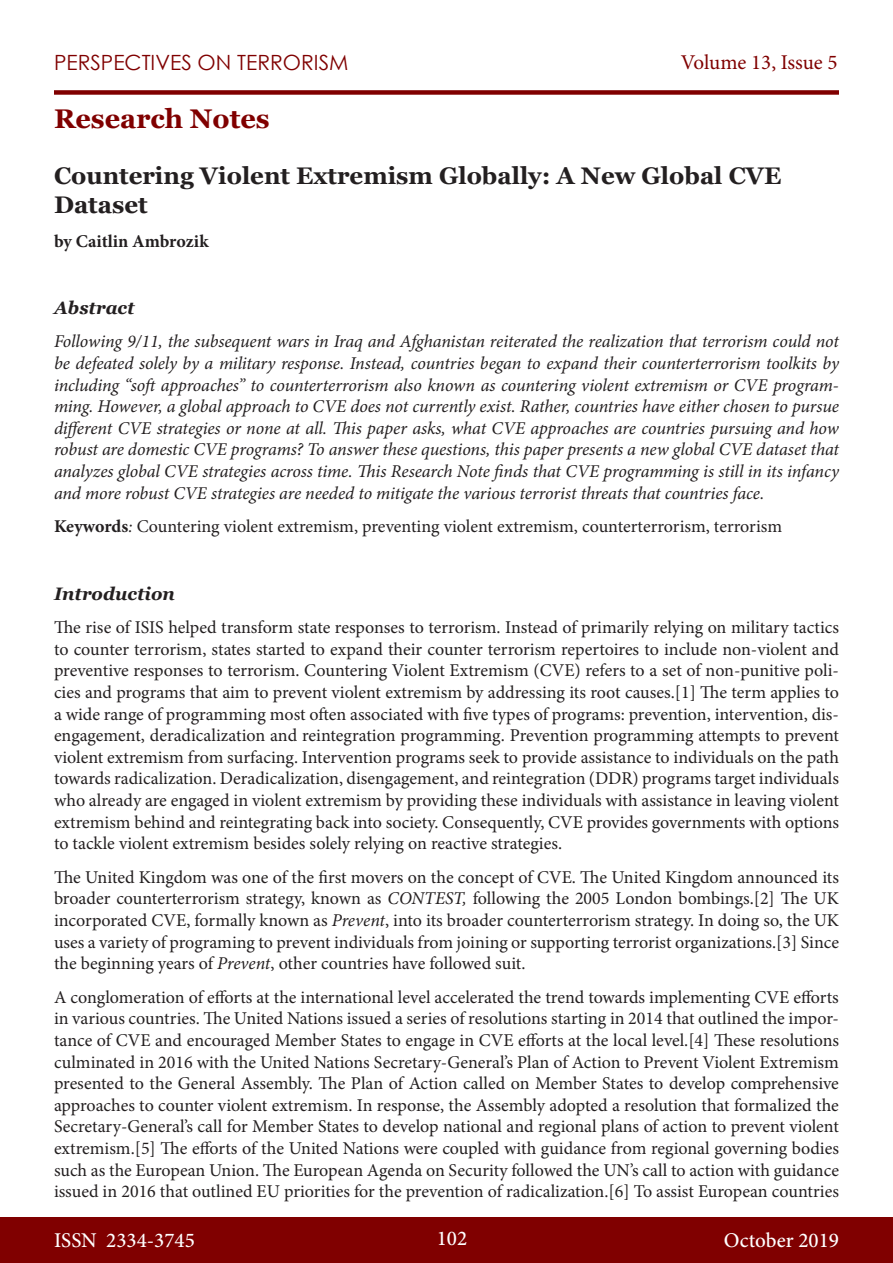
<style>
.page{position:relative;width:893px;height:1263px;background:#fff}
.page>*{position:absolute;margin:0;border:0;box-sizing:border-box;transform-origin:0 0}
.Section_heading{font:700 27px "Georgia";color:#800000}
.t1{font:700 24px/28.8px "Georgia";color:#231f20}
.t2{font:500 21px "Minion Pro";color:#fff}
.t3{font:21px "Century Gothic";color:#800000}
.t4{font:21px "Minion Pro";letter-spacing:-.005em;color:#800000}
.t5{font:18px/21.6px "Minion Pro";color:#231f20;text-align:justify}
.t6{font:italic 18px/21.6px "Minion Pro";letter-spacing:-.01em;color:#231f20;text-align:justify}
.t7{font:italic 700 18px "Georgia";color:#231f20}
.t8{font:700 18px "Minion Pro";color:#231f20}
.s1{font-weight:700}
.s2{font-style:italic}
</style>
<div class="page">
<div style="left:0;top:1217px;width:893px;height:46px;background:#800000"></div>
<div style="left:54px;top:90px;width:785px;height:5px;background:#800000"></div>
<p class="t3" style="left:54px;top:47px;width:296px">PERSPECTIVES ON TERRORISM</p>
<p class="t4" style="left:681px;top:48px;width:158px">Volume 13, Issue 5</p>
<p class="Section_heading" style="left:54px;top:102px;width:217px">Research Notes</p>
<p class="t1" style="left:54px;top:162px;width:729px">Countering Violent Extremism Globally: A New Global CVE<br>Dataset</p>
<p class="t8" style="left:54px;top:228px;width:156px">by Caitlin Ambrozik</p>
<p class="t7" style="left:54px;top:296px;width:82px">Abstract</p>
<p class="t6" style="left:54px;top:331px;width:786px">Following 9/11, the subsequent wars in Iraq and Afghanistan reiterated the realization that terrorism could not be defeated solely by a military response. Instead, countries began to expand their counterterrorism toolkits by including “soft approaches” to counterterrorism also known as countering violent extremism or CVE program&shy;ming. However, a global approach to CVE does not currently exist. Rather, countries have either chosen to pursue different CVE strategies or none at all. This paper asks, what CVE approaches are countries pursuing and how robust are domestic CVE programs? To answer these questions, this paper presents a new global CVE dataset that analyzes global CVE strategies across time. This Research Note finds that CVE programming is still in its infancy and more robust CVE strategies are needed to mitigate the various terrorist threats that countries face.</p>
<p class="t5" style="left:54px;top:516px;width:730px"><span class="s1">Keywords</span><span class="s2">:</span> Countering violent extremism, preventing violent extremism, counterterrorism, terrorism</p>
<p class="t7" style="left:54px;top:582px;width:122px">Introduction</p>
<p class="t5" style="left:54px;top:617px;width:787px">The rise of ISIS helped transform state responses to terrorism. Instead of primarily relying on military tactics to counter terrorism, states started to expand their counter terrorism repertoires to include non-violent and preventive responses to terrorism. Countering Violent Extremism (CVE) refers to a set of non-punitive poli&shy;cies and programs that aim to prevent violent extremism by addressing its root causes.[1] The term applies to a wide range of programming most often associated with five types of programs: prevention, intervention, dis&shy;engagement, deradicalization and reintegration programming. Prevention programming attempts to prevent violent extremism from surfacing. Intervention programs seek to provide assistance to individuals on the path towards radicalization. Deradicalization, disengagement, and reintegration (DDR) programs target individuals who already are engaged in violent extremism by providing these individuals with assistance in leaving violent extremism behind and reintegrating back into society. Consequently, CVE provides governments with options to tackle violent extremism besides solely relying on reactive strategies.</p>
<p class="t5" style="left:54px;top:866px;width:786px">The United Kingdom was one of the first movers on the concept of CVE. The United Kingdom announced its broader counterterrorism strategy, known as <span class="s2">CONTEST,</span> following the 2005 London bombings.[2] The UK incorporated CVE, formally known as <span class="s2">Prevent</span>, into its broader counterterrorism strategy. In doing so, the UK uses a variety of programing to prevent individuals from joining or supporting terrorist organizations.[3] Since the beginning years of <span class="s2">Prevent</span>, other countries have followed suit.</p>
<p class="t5" style="left:54px;top:986px;width:787px">A conglomeration of efforts at the international level accelerated the trend towards implementing CVE efforts in various countries. The United Nations issued a series of resolutions starting in 2014 that outlined the impor&shy;tance of CVE and encouraged Member States to engage in CVE efforts at the local level.[4] These resolutions culminated in 2016 with the United Nations Secretary-General’s Plan of Action to Prevent Violent Extremism presented to the General Assembly. The Plan of Action called on Member States to develop comprehensive approaches to counter violent extremism. In response, the Assembly adopted a resolution that formalized the Secretary-General’s call for Member States to develop national and regional plans of action to prevent violent extremism.[5] The efforts of the United Nations were coupled with guidance from regional governing bodies such as the European Union. The European Agenda on Security followed the UN’s call to action with guidance issued in 2016 that outlined EU priorities for the prevention of radicalization.[6] To assist European countries</p>
<p class="t2" style="left:54px;top:1226px;width:142px">ISSN 2334-3745</p>
<p class="t2" style="left:437px;top:1224px;width:32px">102</p>
<p class="t2" style="left:724px;top:1226px;width:117px">October 2019</p>
</div>
